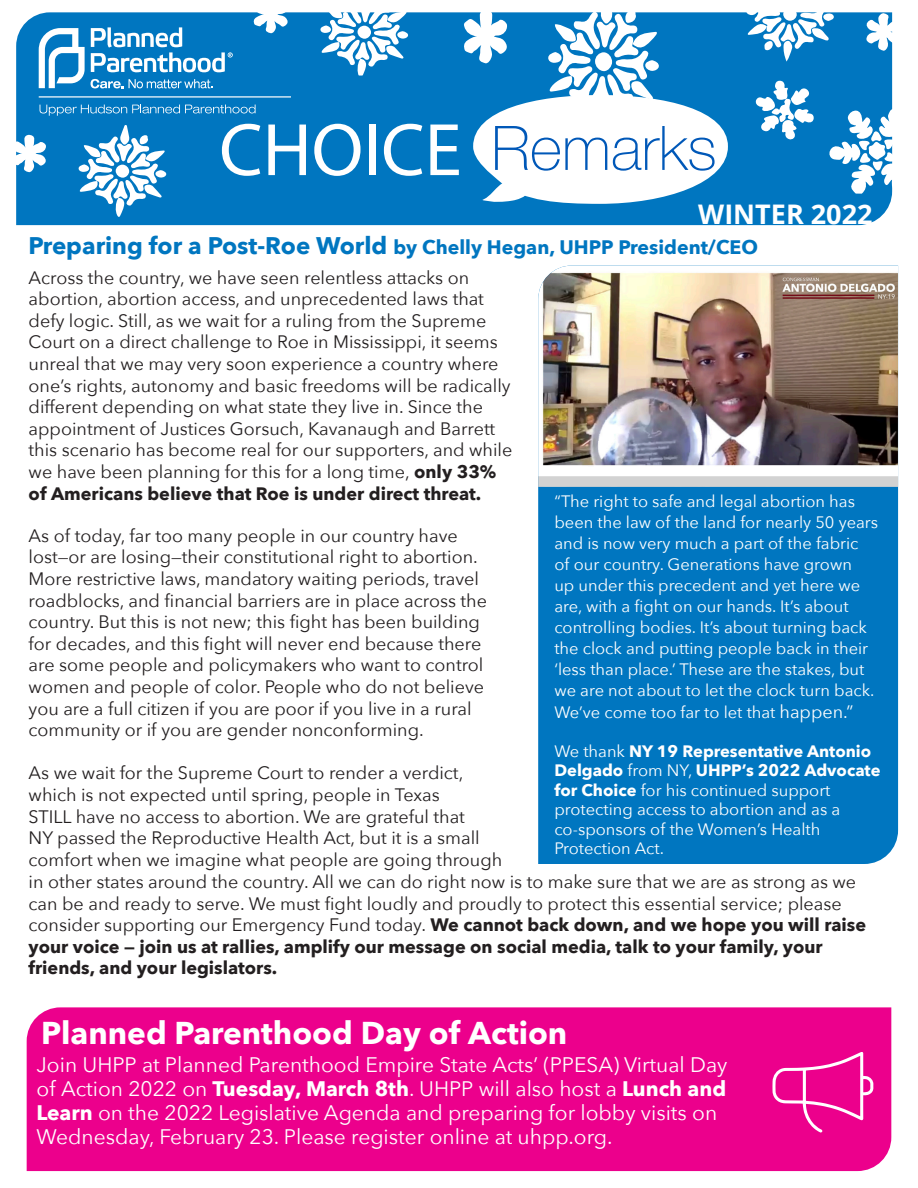
<style>
.page{position:relative;width:918px;height:1188px;background:#fff}
.page>*{position:absolute;margin:0;border:0;box-sizing:border-box;transform-origin:0 0}
.t1{font:75px "Myriad Pro";color:#fff}
.t2{font:100 61.5px "Helvetica Neue";color:#0058b8}
.t3{font:100 57px "Helvetica Neue";color:#0058b8}
.t4{font:700 31.5px "Avenir Next";color:#fff}
.t5{font:700 27px "Open Sans";color:#fff}
.t6{font:21px/24px "Avenir Next";color:#fff}
.t7{font:700 19.5px "Avenir Next";color:#0076c0}
.t8{font:18px/21.6px "Avenir Next";color:#231f20}
.t9{font:16.5px/21px "Avenir Next";color:#fff}
.s1{font-size:24px}
.s2{font-weight:700}
.s3{font-size:18px}
</style>
<div class="page">
<div style="left:27px;top:1007px;width:864px;height:164px;background:#ec008c"></div>
<div style="left:16px;top:12px;width:876px;height:213px;background:#0076c0"></div>
<hr style="left:39px;top:96px;width:252px;height:2px;background:#fff">
<svg style="left:39px;top:28px;width:46px;height:60px"></svg>
<svg style="left:91px;top:79px;width:122px;height:9px"></svg>
<svg style="left:91px;top:27px;width:142px;height:45px"></svg>
<svg style="left:40px;top:105px;width:216px;height:11px;background:#308fcb"></svg>
<div style="left:538px;top:487px;width:360px;height:377px;background:#0076c0"></div>
<img style="left:538px;top:266px;width:360px;height:221px">
<svg style="left:437px;top:98px;width:16px;height:1px"></svg>
<svg style="left:463px;top:12px;width:265px;height:192px"></svg>
<svg style="left:866px;top:12px;width:27px;height:39px"></svg>
<svg style="left:755px;top:81px;width:59px;height:59px"></svg>
<svg style="left:829px;top:108px;width:64px;height:86px"></svg>
<svg style="left:748px;top:12px;width:85px;height:50px"></svg>
<div style="left:823px;top:13px;width:11px;height:8px;background:#fff;border-radius:50%"></div>
<div style="left:746px;top:8px;width:11px;height:7px;background:#fff;border-radius:50%"></div>
<svg style="left:253px;top:12px;width:36px;height:22px"></svg>
<svg style="left:245px;top:57px;width:13px;height:20px"></svg>
<svg style="left:321px;top:12px;width:86px;height:65px"></svg>
<svg style="left:320px;top:25px;width:11px;height:8px"></svg>
<div style="left:397px;top:31px;width:11px;height:8px;background:#fff;border-radius:50%"></div>
<svg style="left:16px;top:135px;width:31px;height:38px"></svg>
<svg style="left:79px;top:125px;width:86px;height:93px"></svg>
<div style="left:78px;top:164px;width:11px;height:8px;background:#fff;border-radius:50%"></div>
<div style="left:155px;top:170px;width:11px;height:8px;background:#fff;border-radius:50%"></div>
<svg style="left:772px;top:1052px;width:101px;height:81px;background:#ee229b"></svg>
<p class="t1" style="left:235px;top:80px;width:244px">CHOICE</p>
<p class="t3" style="left:492px;top:81px;width:211px">Remarks</p>
<p class="t1" style="left:219px;top:104px;width:244px">CHOICE</p>
<p class="t2" style="left:491px;top:101px;width:227px">Remarks</p>
<p class="t5" style="left:698px;top:196px;width:176px">WINTER 2022</p>
<p class="t7" style="left:29px;top:230px;width:731px"><span class="s1">Preparing for a Post-Roe World</span> by Chelly Hegan, UHPP President/CEO</p>
<p class="t8" style="left:29px;top:266px;width:485px">Across the country, we have seen relentless attacks on abortion, abortion access, and unprecedented laws that defy logic. Still, as we wait for a ruling from the Supreme Court on a direct challenge to Roe in Mississippi, it seems unreal that we may very soon experience a country where one’s rights, autonomy and basic freedoms will be radically different depending on what state they live in. Since the appointment of Justices Gorsuch, Kavanaugh and Barrett this scenario has become real for our supporters, and while we have been planning for this for a long time, <span class="s2">only 33% of Americans believe that Roe is under direct threat.</span></p>
<p class="t8" style="left:29px;top:524px;width:460px">As of today, far too many people in our country have lost—or are losing—their constitutional right to abortion.<br>More restrictive laws, mandatory waiting periods, travel roadblocks, and financial barriers are in place across the country. But this is not new; this fight has been building for decades, and this fight will never end because there are some people and policymakers who want to control women and people of color. People who do not believe you are a full citizen if you are poor if you live in a rural community or if you are gender nonconforming.</p>
<p class="t8" style="left:29px;top:762px;width:475px">As we wait for the Supreme Court to render a verdict, which is not expected until spring, people in Texas<br>STILL have no access to abortion. We are grateful that<br>NY passed the Reproductive Health Act, but it is a small comfort when we imagine what people are going through</p>
<p class="t9" style="left:554px;top:490px;width:325px">“The right to safe and legal abortion has been the law of the land for nearly 50 years and is now very much a part of the fabric<br>of our country. Generations have grown<br>up under this precedent and yet here we are, with a fight on our hands. It’s about controlling bodies. It’s about turning back the clock and putting people back in their ‘less than place.’ These are the stakes, but we are not about to let the clock turn back.<br>We’ve come too far to let that <span class="s3">happen.”</span></p>
<p class="t9" style="left:554px;top:740px;width:328px;line-height:19.5px">We thank <span class="s2">NY 19 Representative Antonio Delgado</span> from NY, <span class="s2">UHPP’s 2022 Advocate for Choice</span> for his continued support protecting access to abortion and as a</p>
<p class="t9" style="left:554px;top:818px;width:268px;line-height:19.5px">co-sponsors of the Women’s Health<br>Protection Act.</p>
<p class="t8" style="left:29px;top:870px;width:839px">in other states around the country. All we can do right now is to make sure that we are as strong as we can be and ready to serve. We must fight loudly and proudly to protect this essential service; please consider supporting our Emergency Fund today. <span class="s2">We cannot back down, and we hope you will raise your voice — join us at rallies, amplify our message on social media, talk to your family, your friends, and your legislators.</span></p>
<p class="t4" style="left:41px;top:1006px;width:528px">Planned Parenthood Day of Action</p>
<p class="t6" style="left:37px;top:1052px;width:692px">Join UHPP at Planned Parenthood Empire State Acts’ (PPESA) Virtual Day of Action 2022 on <span class="s2">Tuesday, March 8th</span>. UHPP will also host a <span class="s2">Lunch and Learn</span> on the 2022 Legislative Agenda and preparing for lobby visits on Wednesday, February 23. Please register online at uhpp.org.</p>
</div>
